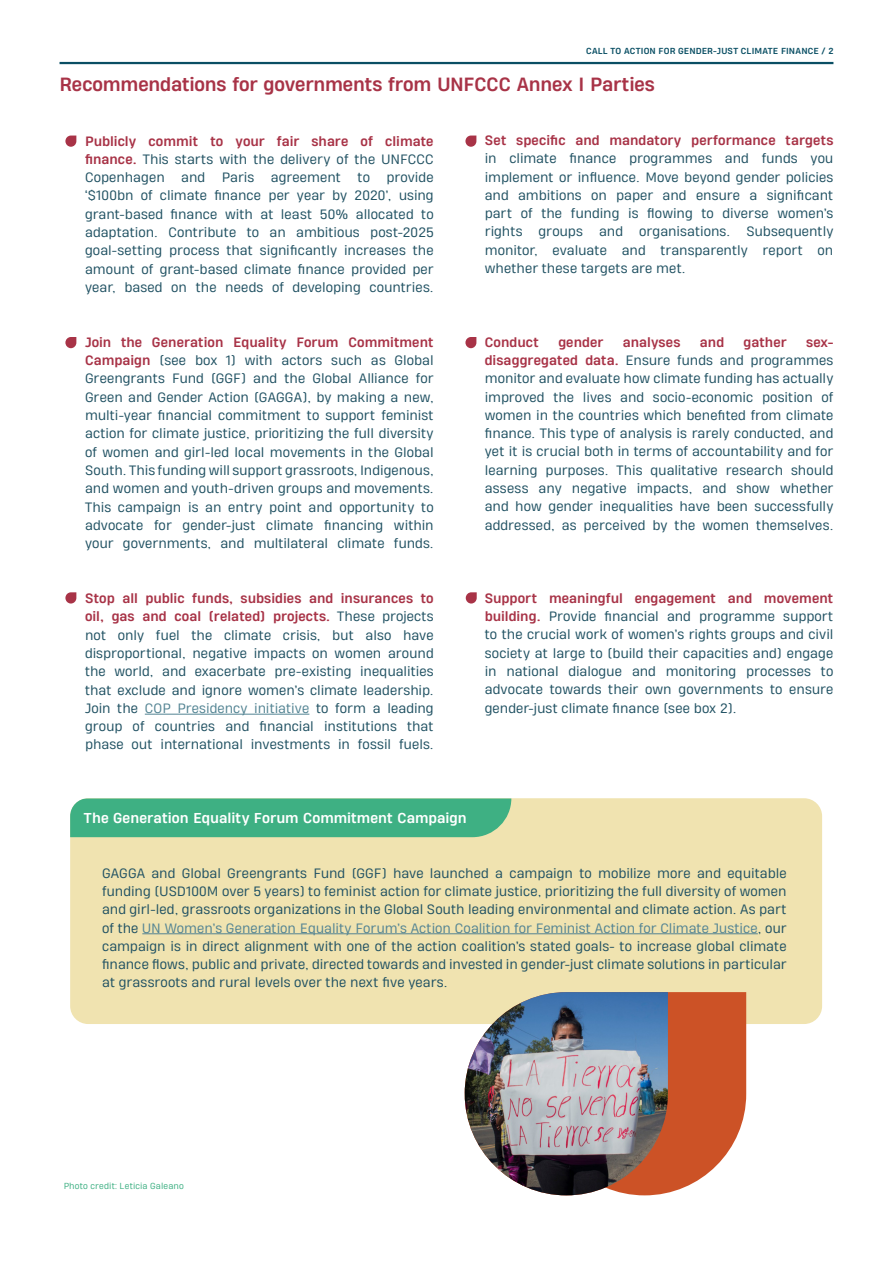
<style>
.page{position:relative;width:893px;height:1263px;background:#fff}
.page>*{position:absolute;margin:0;border:0;box-sizing:border-box;transform-origin:0 0}
.t1{font:700 18px "Heading Pro Double";letter-spacing:-.01em;color:#a83347}
.t2{font:700 13.5px "Heading Pro Double";color:#fff}
.t3{font:12.75px/18.3px "Heading Pro Double";color:#215263;text-align:justify}
.t4{font:700 12.75px/18.3px "Heading Pro Double";letter-spacing:.005em;color:#a83347;text-align:justify}
.t5{font:700 8.25px "Heading Pro Double";letter-spacing:.02em;color:#0a4f64}
.t6{font:8.25px "Heading Pro Double";letter-spacing:.015em;color:#3eb083}
.s1{font-weight:400;color:#215263}
.s2{font-weight:700;color:#a83347}
.s3{color:#538493}
</style>
<div class="page">
<hr style="left:145px;top:714px;width:164px;height:1px;background:#538493">
<div style="left:70px;top:798px;width:752px;height:226px;background:#f0e3b0;border-radius:18px"></div>
<div style="left:70px;top:798px;width:441px;height:39px;background:#3eb083"></div>
<hr style="left:142px;top:933px;width:616px;height:1px;background:#538493">
<hr style="left:60px;top:62px;width:773px;height:2px;background:#0a4f64">
<svg style="left:65px;top:136px;width:11px;height:11px"></svg>
<svg style="left:465px;top:136px;width:11px;height:11px"></svg>
<svg style="left:65px;top:337px;width:11px;height:11px"></svg>
<svg style="left:465px;top:337px;width:11px;height:11px"></svg>
<svg style="left:65px;top:592px;width:11px;height:11px"></svg>
<svg style="left:466px;top:592px;width:11px;height:11px"></svg>
<svg style="left:668px;top:992px;width:78px;height:201px;background:#d26740"></svg>
<img style="left:465px;top:992px;width:203px;height:203px">
<p class="t5" style="left:586px;top:46px;width:249px">CALL TO ACTION FOR GENDER-JUST CLIMATE FINANCE / 2</p>
<h1 class="t1" style="left:60px;top:73px;width:597px">Recommendations for governments from UNFCCC Annex I Parties</h1>
<p class="t4" style="left:85px;top:132px;width:350px">Publicly commit to your fair share of climate finance. <span class="s1">This starts with the delivery of the UNFCCC Copenhagen</span></p>
<p class="t3" style="left:85px;top:169px;width:350px;text-indent:301px">provide ‘$100bn of climate finance per year by 2020’, using grant-based finance with at least 50% allocated to adaptation. Contribute to an ambitious post-2025 goal-setting process that significantly increases the amount of grant-based climate finance provided per year, based on the needs of developing countries.</p>
<p class="t3" style="left:181px;top:169px;width:26px">and</p>
<p class="t3" style="left:222px;top:169px;width:34px">Paris</p>
<p class="t3" style="left:271px;top:169px;width:72px">agreement</p>
<p class="t3" style="left:358px;top:169px;width:14px">to</p>
<p class="t3" style="left:85px;top:333px;width:350px"><span class="s2">Join the Generation Equality Forum Commitment Campaign</span> (see box 1) with actors such as Global Greengrants Fund (GGF) and the Global Alliance for Green and Gender Action (GAGGA), by making a new, multi-year financial commitment to support feminist action for climate justice, prioritizing the full diversity of women and girl-led local movements in the Global South. This funding will support grassroots, Indigenous, and women and youth-driven groups and movements.<br>This campaign is an entry point and opportunity to advocate for gender-just climate financing within your governments, and multilateral climate funds.</p>
<p class="t3" style="left:85px;top:589px;width:350px"><span class="s2">Stop all public funds, subsidies and insurances to oil, gas and coal (related) projects.</span> These projects not only fuel the climate crisis, but also have disproportional, negative impacts on women around the world, and exacerbate pre-existing inequalities that exclude and ignore women’s climate leadership.<br>Join the <span class="s3">COP Presidency initiative</span> to form a leading group of countries and financial institutions that phase out international investments in fossil fuels.</p>
<p class="t4" style="left:485px;top:131px;width:350px">Set specific and mandatory performance targets</p>
<p class="t3" style="left:485px;top:150px;width:350px">in climate finance programmes and funds you implement or influence. Move beyond gender policies and ambitions on paper and ensure a significant part of the funding is flowing to diverse women’s rights</p>
<p class="t3" style="left:539px;top:223px;width:46px">groups</p>
<p class="t3" style="left:599px;top:223px;width:26px">and</p>
<p class="t3" style="left:639px;top:223px;width:93px">organisations.</p>
<p class="t3" style="left:485px;top:223px;width:350px;text-indent:262px">Subsequently monitor, evaluate and transparently report on whether these targets are met.</p>
<p class="t4" style="left:485px;top:333px;width:56px">Conduct</p>
<p class="t4" style="left:558px;top:333px;width:47px">gender</p>
<p class="t4" style="left:623px;top:333px;width:59px">analyses</p>
<p class="t4" style="left:700px;top:333px;width:26px">and</p>
<p class="t4" style="left:743px;top:333px;width:45px">gather</p>
<p class="t3" style="left:485px;top:333px;width:350px;text-indent:321px"><span class="s2">sex&shy;disaggregated data.</span> Ensure funds and programmes monitor and evaluate how climate funding has actually improved the lives and socio-economic position of women in the countries which benefited from climate finance. This type of analysis is rarely conducted, and yet it is crucial both in terms of accountability and for learning purposes. This qualitative research should assess any negative impacts, and show whether and how gender inequalities have been successfully addressed, as perceived by the women themselves.</p>
<p class="t3" style="left:485px;top:589px;width:350px"><span class="s2">Support meaningful engagement and movement building.</span> Provide financial and programme support to the crucial work of women’s rights groups and civil society at large to (build their capacities and) engage in national dialogue and monitoring processes to advocate towards their own governments to ensure gender-just climate finance (see box 2).</p>
<p class="t2" style="left:84px;top:809px;width:384px">The Generation Equality Forum Commitment Campaign</p>
<p class="t3" style="left:102px;top:864px;width:686px">GAGGA and Global Greengrants Fund (GGF) have launched a campaign to mobilize more and equitable funding (USD100M over 5 years) to feminist action for climate justice, prioritizing the full diversity of women and girl-led, grassroots organizations in the Global South leading environmental and climate action. As part of the <span class="s3">UN Women’s Generation Equality Forum’s Action Coalition for Feminist Action for Climate Justice</span>, our campaign is in direct alignment with one of the action coalition’s stated goals- to increase global climate finance flows, public and private, directed towards and invested in gender-just climate solutions in particular at grassroots and rural levels over the next five years.</p>
<p class="t6" style="left:64px;top:1181px;width:122px">Photo credit: Leticia Galeano</p>
</div>
